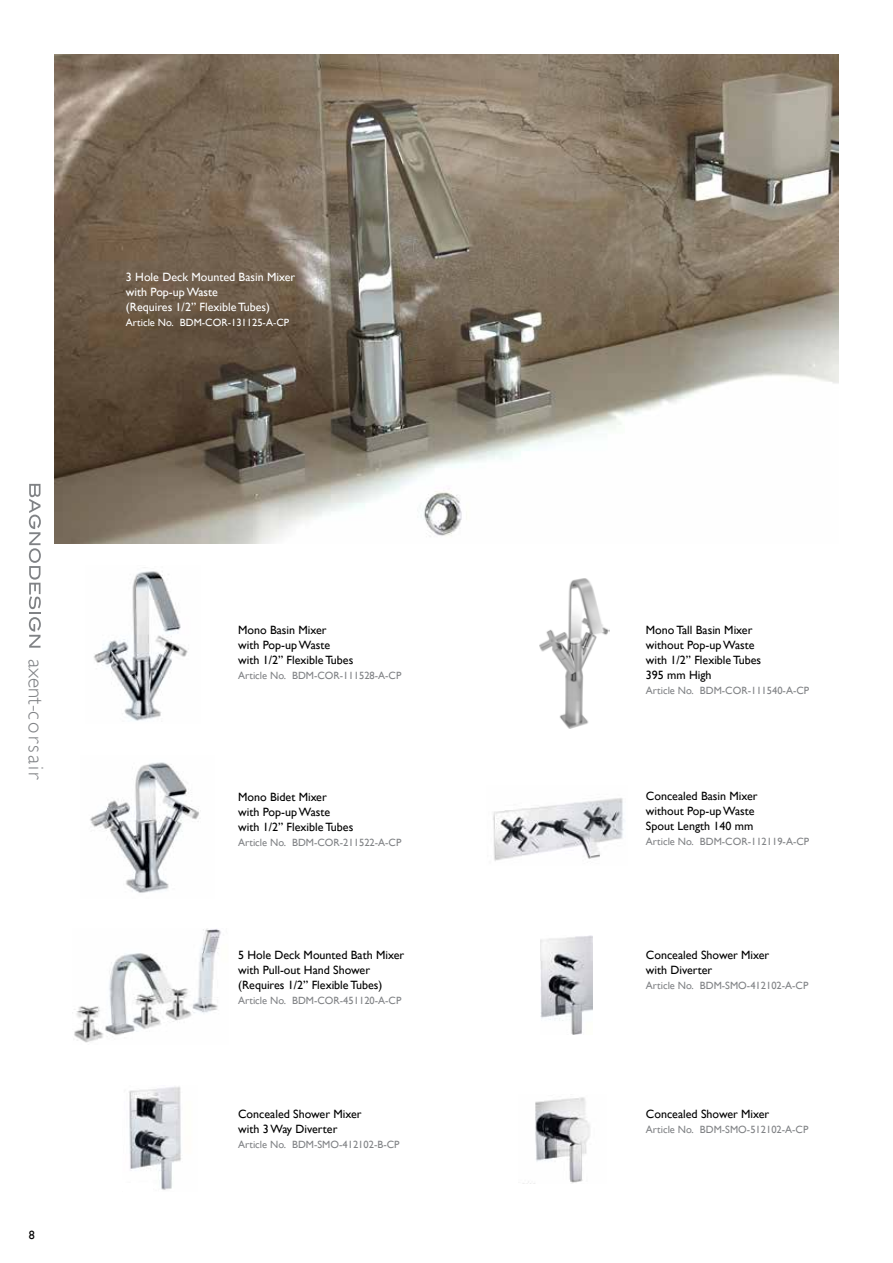
<style>
.page{position:relative;width:893px;height:1263px;background:#fff}
.page>*{position:absolute;margin:0;border:0;box-sizing:border-box;transform-origin:0 0}
.t1{font:300 21px "Gill Sans";letter-spacing:.1em;color:#808285}
.t2{font:12px/15px "Gill Sans";color:#000}
.t3{font:12px/15px "Gill Sans";color:#fff}
.t4{font:10.5px "Gill Sans";color:#808285}
.t5{font:10.5px "Gill Sans";color:#fff}
</style>
<div class="page">
<svg style="left:29px;top:484px;width:12px;height:164px"></svg>
<img style="left:55px;top:55px;width:783px;height:488px">
<img style="left:74px;top:929px;width:147px;height:114px">
<img style="left:94px;top:567px;width:95px;height:154px">
<img style="left:539px;top:578px;width:70px;height:151px">
<img style="left:90px;top:762px;width:109px;height:131px">
<img style="left:493px;top:798px;width:132px;height:63px">
<img style="left:528px;top:1097px;width:62px;height:86px">
<img style="left:541px;top:935px;width:51px;height:100px">
<img style="left:129px;top:1086px;width:52px;height:104px">
<div style="left:123px;top:1183px;width:30px;height:9px;background:#fff"></div>
<p class="t3" style="left:126px;top:269px;width:171px">3 Hole Deck Mounted Basin Mixer with Pop-up Waste<br>(Requires 1/2” Flexible Tubes)</p>
<p class="t5" style="left:126px;top:316px;width:165px">Article No. BDM-COR-131125-A-CP</p>
<h1 class="t1" style="left:48px;top:659px;width:122px;rotate:90deg">axent-corsair</h1>
<p class="t2" style="left:29px;top:1227px;width:7px">8</p>
<p class="t2" style="left:238px;top:622px;width:117px">Mono Basin Mixer<br>with Pop-up Waste with 1/2” Flexible Tubes</p>
<p class="t4" style="left:238px;top:669px;width:165px">Article No. BDM-COR-111528-A-CP</p>
<p class="t2" style="left:238px;top:789px;width:117px">Mono Bidet Mixer<br>with Pop-up Waste with 1/2” Flexible Tubes</p>
<p class="t4" style="left:238px;top:836px;width:165px">Article No. BDM-COR-211522-A-CP</p>
<p class="t2" style="left:238px;top:948px;width:168px">5 Hole Deck Mounted Bath Mixer with Pull-out Hand Shower (Requires 1/2” Flexible Tubes)</p>
<p class="t4" style="left:238px;top:995px;width:165px">Article No. BDM-COR-451120-A-CP</p>
<p class="t2" style="left:238px;top:1106px;width:125px">Concealed Shower Mixer with 3 Way Diverter</p>
<p class="t4" style="left:238px;top:1138px;width:163px">Article No. BDM-SMO-412102-B-CP</p>
<p class="t2" style="left:646px;top:622px;width:117px">Mono Tall Basin Mixer without Pop-up Waste with 1/2” Flexible Tubes<br>395 mm High</p>
<p class="t4" style="left:646px;top:684px;width:165px">Article No. BDM-COR-111540-A-CP</p>
<p class="t2" style="left:646px;top:789px;width:113px">Concealed Basin Mixer without Pop-up Waste<br>Spout Length 140 mm</p>
<p class="t4" style="left:646px;top:836px;width:165px">Article No. BDM-COR-112119-A-CP</p>
<p class="t2" style="left:646px;top:948px;width:125px">Concealed Shower Mixer with Diverter</p>
<p class="t4" style="left:646px;top:980px;width:164px">Article No. BDM-SMO-412102-A-CP</p>
<p class="t2" style="left:646px;top:1106px;width:125px">Concealed Shower Mixer</p>
<p class="t4" style="left:646px;top:1123px;width:164px">Article No. BDM-SMO-512102-A-CP</p>
</div>
